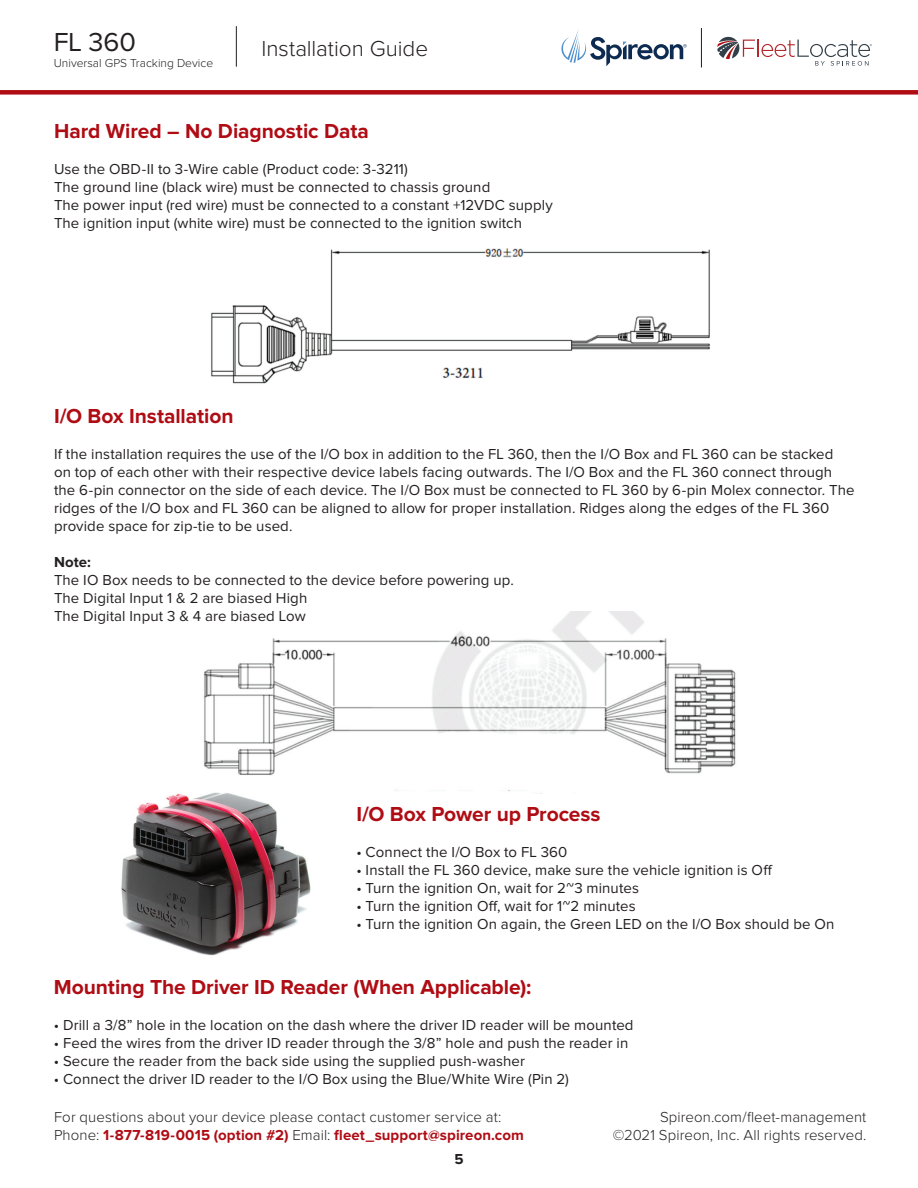
<style>
.page{position:relative;width:918px;height:1188px;background:#fff}
.page>*{position:absolute;margin:0;border:0;box-sizing:border-box;transform-origin:0 0}
.t1{font:27px "Proxima Nova";color:#231f20}
.t2{font:300 22.5px "Proxima Nova";letter-spacing:-.005em;color:#231f20}
.t3{font:700 21px "Proxima Nova";letter-spacing:-.005em;color:#af0c14}
.t4{font:15px/18px "Proxima Nova";letter-spacing:.005em;color:#231f20}
.t5{font:300 15px/18px "Proxima Nova";letter-spacing:.005em;color:#231f20;text-align:right}
.t6{font:700 15px "Proxima Nova";color:#231f20}
.t7{font:300 12px "Proxima Nova";color:#231f20}
.s1{font-weight:700;color:#af0c14}
</style>
<div class="page">
<div style="left:0;top:90px;width:918px;height:5px;background:#af0c14"></div>
<hr style="left:236px;top:26px;width:1px;height:41px;background:#231f20">
<svg style="left:717px;top:37px;width:155px;height:29px"></svg>
<svg style="left:561px;top:30px;width:126px;height:36px"></svg>
<hr style="left:701px;top:28px;width:1px;height:40px;background:#231f20">
<img style="left:203px;top:612px;width:533px;height:180px">
<img style="left:211px;top:248px;width:499px;height:136px">
<img style="left:121px;top:779px;width:225px;height:177px">
<h1 class="t1" style="left:54px;top:30px;width:84px">FL 360</h1>
<h2 class="t2" style="left:261px;top:38px;width:168px">Installation Guide</h2>
<p class="t7" style="left:54px;top:57px;width:161px">Universal GPS Tracking Device</p>
<h3 class="t3" style="left:54px;top:121px;width:316px">Hard Wired – No Diagnostic Data</h3>
<p class="t4" style="left:54px;top:160px;width:500px">Use the OBD-II to 3-Wire cable (Product code: 3-3211)<br>The ground line (black wire) must be connected to chassis ground<br>The power input (red wire) must be connected to a constant +12VDC supply The ignition input (white wire) must be connected to the ignition switch</p>
<h3 class="t3" style="left:54px;top:406px;width:181px">I/O Box Installation</h3>
<p class="t4" style="left:54px;top:445px;width:802px">If the installation requires the use of the I/O box in addition to the FL 360, then the I/O Box and FL 360 can be stacked<br>on top of each other with their respective device labels facing outwards. The I/O Box and the FL 360 connect through the 6-pin connector on the side of each device. The I/O Box must be connected to FL 360 by 6-pin Molex connector. The ridges of the I/O box and FL 360 can be aligned to allow for proper installation. Ridges along the edges of the FL 360 provide space for zip-tie to be used.</p>
<p class="t6" style="left:54px;top:555px;width:38px">Note:</p>
<p class="t4" style="left:54px;top:571px;width:461px">The IO Box needs to be connected to the device before powering up.<br>The Digital Input 1 &amp; 2 are biased High<br>The Digital Input 3 &amp; 4 are biased Low</p>
<h3 class="t3" style="left:356px;top:804px;width:246px">I/O Box Power up Process</h3>
<p class="t4" style="left:356px;top:844px;width:213px">• Connect the I/O Box to FL 360</p>
<p class="t4" style="left:356px;top:862px;width:418px">• Install the FL 360 device, make sure the vehicle ignition is Off</p>
<p class="t4" style="left:356px;top:880px;width:284px">• Turn the ignition On, wait for 2~3 minutes</p>
<p class="t4" style="left:356px;top:898px;width:281px">• Turn the ignition Off, wait for 1~2 minutes</p>
<p class="t4" style="left:356px;top:916px;width:480px">• Turn the ignition On again, the Green LED on the I/O Box should be On</p>
<h3 class="t3" style="left:54px;top:978px;width:479px">Mounting The Driver ID Reader (When Applicable):</h3>
<p class="t4" style="left:54px;top:1017px;width:581px">• Drill a 3/8” hole in the location on the dash where the driver ID reader will be mounted</p>
<p class="t4" style="left:54px;top:1035px;width:576px">• Feed the wires from the driver ID reader through the 3/8” hole and push the reader in</p>
<p class="t4" style="left:54px;top:1053px;width:473px">• Secure the reader from the back side using the supplied push-washer</p>
<p class="t4" style="left:54px;top:1071px;width:517px">• Connect the driver ID reader to the I/O Box using the Blue/White Wire (Pin 2)</p>
<p class="t5" style="left:54px;top:1109px;width:471px;text-align:left">For questions about your device please contact customer service at:<br>Phone: <span class="s1">1-877-819-0015 (option #2)</span> Email: <span class="s1">fleet_support@spireon.com</span></p>
<p class="t6" style="left:454px;top:1152px;width:11px">5</p>
<p class="t5" style="left:613px;top:1109px;width:255px">Spireon.com/fleet-management<br>©2021 Spireon, Inc. All rights reserved.</p>
</div>
